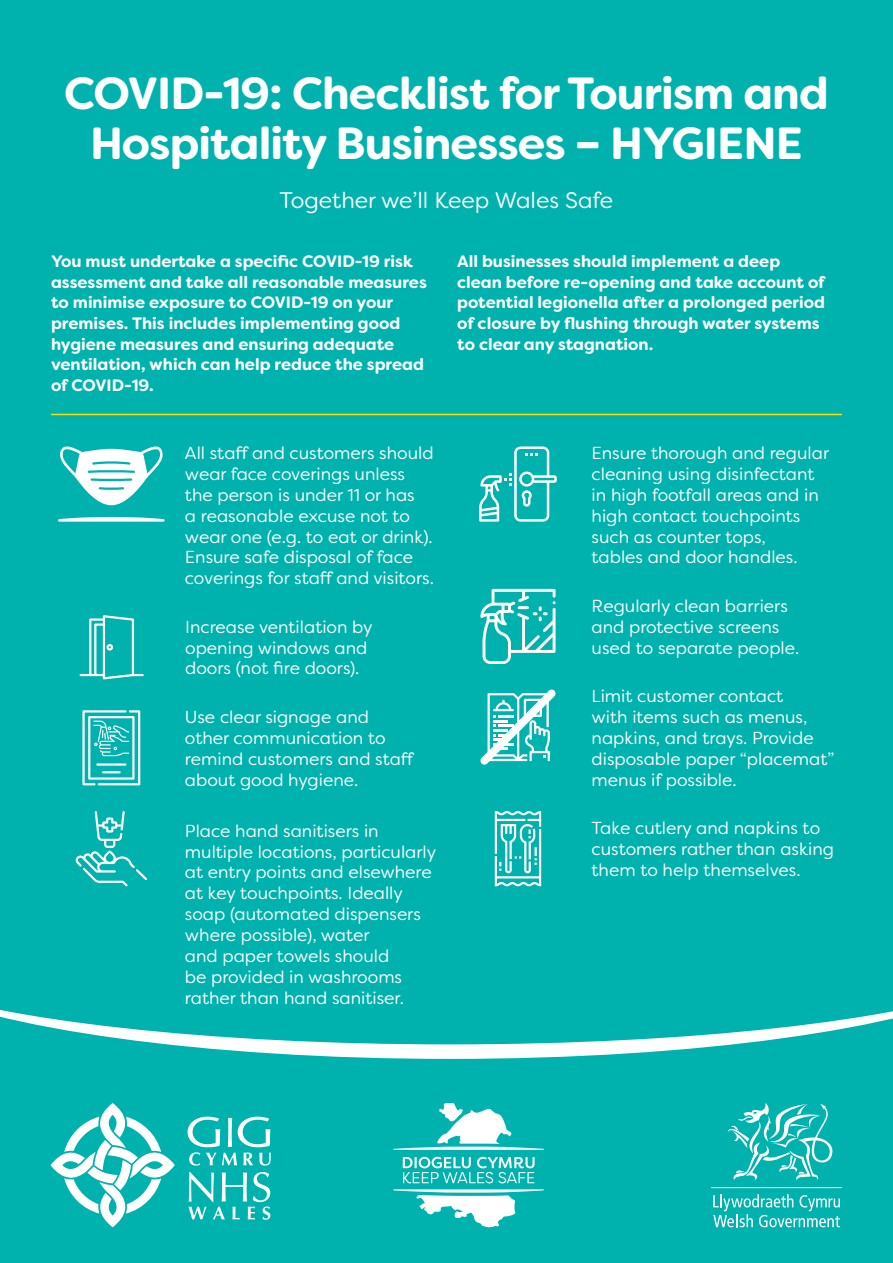
<style>
.page{position:relative;width:893px;height:1263px;background:#00b2ad}
.page>*{position:absolute;margin:0;border:0;box-sizing:border-box;transform-origin:0 0}
.Presentation_body_co{font:700 45px/49.5px "Filson Soft";letter-spacing:-.02em;color:#fff;text-align:center}
.Presentation_body_co-2{font:22.5px "Filson Soft";color:#fff}
.Presentation_body_co-3{font:17.4px/20.9px "Filson Soft";color:#fff}
.Main_Title{font:700 16.5px/20.7px "Filson Soft";color:#fff}
</style>
<div class="page">
<svg style="left:82px;top:710px;width:58px;height:75px"></svg>
<svg style="left:495px;top:811px;width:46px;height:75px"></svg>
<svg style="left:76px;top:811px;width:71px;height:75px"></svg>
<svg style="left:479px;top:446px;width:78px;height:76px"></svg>
<svg style="left:480px;top:589px;width:76px;height:75px"></svg>
<svg style="left:480px;top:689px;width:76px;height:76px"></svg>
<svg style="left:0;top:1010px;width:893px;height:49px"></svg>
<hr style="left:51px;top:414px;width:791px;height:1px;background:#ffdc01">
<svg style="left:50px;top:1103px;width:125px;height:124px"></svg>
<svg style="left:188px;top:1172px;width:82px;height:48px"></svg>
<svg style="left:188px;top:1116px;width:83px;height:49px"></svg>
<svg style="left:393px;top:1103px;width:151px;height:47px"></svg>
<svg style="left:393px;top:1189px;width:151px;height:38px"></svg>
<svg style="left:403px;top:1157px;width:132px;height:26px"></svg>
<svg style="left:728px;top:1103px;width:104px;height:77px"></svg>
<svg style="left:713px;top:1194px;width:127px;height:33px"></svg>
<hr style="left:711px;top:1187px;width:131px;height:1px;background:#fff">
<svg style="left:60px;top:446px;width:103px;height:59px"></svg>
<svg style="left:58px;top:517px;width:107px;height:5px"></svg>
<svg style="left:79px;top:615px;width:65px;height:64px"></svg>
<p class="Presentation_body_co" style="left:64px;top:69px;width:766px">COVID-19: Checklist for Tourism and<br>Hospitality Businesses – HYGIENE</p>
<p class="Presentation_body_co-2" style="left:280px;top:186px;width:335px">Together we’ll Keep Wales Safe</p>
<p class="Main_Title" style="left:51px;top:251px;width:377px">You must undertake a specific COVID-19 risk assessment and take all reasonable measures to minimise exposure to COVID-19 on your premises. This includes implementing good hygiene measures and ensuring adequate ventilation, which can help reduce the spread of COVID-19.</p>
<p class="Main_Title" style="left:457px;top:251px;width:370px">All businesses should implement a deep clean before re-opening and take account of potential legionella after a prolonged period of closure by flushing through water systems to clear any stagnation.</p>
<p class="Presentation_body_co-3" style="left:185px;top:442px;width:250px">All staff and customers should wear face coverings unless the person is under 11 or has<br>a reasonable excuse not to wear one (e.g. to eat or drink).<br>Ensure safe disposal of face coverings for staff and visitors.</p>
<p class="Presentation_body_co-3" style="left:185px;top:616px;width:189px">Increase ventilation by opening windows and doors (not fire doors).</p>
<p class="Presentation_body_co-3" style="left:185px;top:706px;width:231px">Use clear signage and other communication to remind customers and staff about good hygiene.</p>
<p class="Presentation_body_co-3" style="left:185px;top:820px;width:253px">Place hand sanitisers in multiple locations, particularly at entry points and elsewhere at key touchpoints. Ideally soap (automated dispensers where possible), water<br>and paper towels should<br>be provided in washrooms rather than hand sanitiser.</p>
<p class="Presentation_body_co-3" style="left:592px;top:442px;width:239px">Ensure thorough and regular cleaning using disinfectant in high footfall areas and in high contact touchpoints such as counter tops,<br>tables and door handles.</p>
<p class="Presentation_body_co-3" style="left:592px;top:595px;width:209px">Regularly clean barriers and protective screens used to separate people.</p>
<p class="Presentation_body_co-3" style="left:592px;top:685px;width:244px">Limit customer contact<br>with items such as menus, napkins, and trays. Provide disposable paper “placemat” menus if possible.</p>
<p class="Presentation_body_co-3" style="left:592px;top:817px;width:244px">Take cutlery and napkins to customers rather than asking them to help themselves.</p>
</div>
